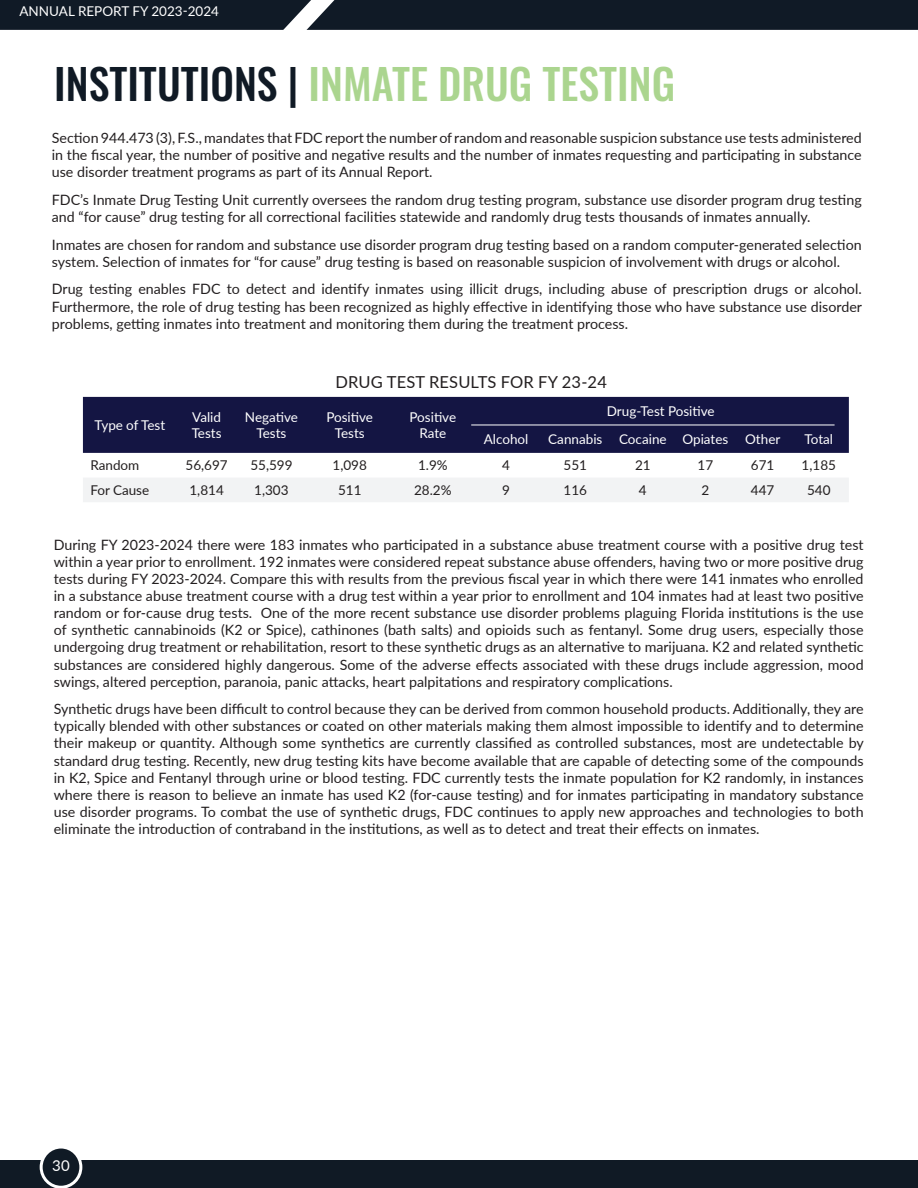
<style>
.page{position:relative;width:918px;height:1188px;background:#fff}
.page>*{position:absolute;margin:0;border:0;box-sizing:border-box;transform-origin:0 0}
.t1{font:500 42px "Oswald";color:#abd58f}
.H_Heading_1{font:16.5px "Lato";letter-spacing:.01em;color:#231f20}
.t2{font:15px "Lato";color:#fff}
.AR1819_Body{font:14.25px/17.1px "Lato";color:#231f20;text-align:justify}
.t3{font:13.5px/16.2px "Lato";color:#fff;text-align:center}
.Body{font:13.5px "Lato";color:#231f20}
.Body_-_Left_Column{font:13.5px "Lato";color:#231f20}
.s1{color:#101a25}
</style>
<div class="page">
<div style="left:0;top:0;width:918px;height:30px;background:#101a26"></div>
<div style="left:0;top:1161px;width:918px;height:27px;background:#101a25"></div>
<div style="left:41px;top:1147px;width:40px;height:40px;background:#101a25;border-radius:50%"></div>
<div style="left:40px;top:1146px;width:42px;height:42px;border:3px solid #fff;border-radius:50%"></div>
<div style="left:83px;top:397px;width:766px;height:56px;background:#141543"></div>
<div style="left:83px;top:478px;width:766px;height:24px;background:#f2f3f4"></div>
<hr style="left:471px;top:425px;width:364px;height:1px;background:#fff">
<p class="t3" style="left:20px;top:2px;width:201px">ANNUAL REPORT FY 2023-2024</p>
<p class="t1" style="left:54px;top:62px;width:622px"><span class="s1">INSTITUTIONS |</span> INMATE DRUG TESTING</p>
<p class="AR1819_Body" style="left:52px;top:129px;width:811px">Section 944.473 (3), F.S., mandates that FDC report the number of random and reasonable suspicion substance use tests administered in the fiscal year, the number of positive and negative results and the number of inmates requesting and participating in substance use disorder treatment programs as part of its Annual Report.</p>
<p class="AR1819_Body" style="left:52px;top:191px;width:811px">FDC’s Inmate Drug Testing Unit currently oversees the random drug testing program, substance use disorder program drug testing and “for cause” drug testing for all correctional facilities statewide and randomly drug tests thousands of inmates annually.</p>
<p class="AR1819_Body" style="left:52px;top:235px;width:811px">Inmates are chosen for random and substance use disorder program drug testing based on a random computer-generated selection system. Selection of inmates for “for cause” drug testing is based on reasonable suspicion of involvement with drugs or alcohol.</p>
<p class="AR1819_Body" style="left:52px;top:280px;width:812px">Drug testing enables FDC to detect and identify inmates using illicit drugs, including abuse of prescription drugs or alcohol.<br>Furthermore, the role of drug testing has been recognized as highly effective in identifying those who have substance use disorder problems, getting inmates into treatment and monitoring them during the treatment process.</p>
<p class="H_Heading_1" style="left:335px;top:370px;width:273px">DRUG TEST RESULTS FOR FY 23-24</p>
<p class="t3" style="left:95px;top:416px;width:72px">Type of Test</p>
<p class="t3" style="left:192px;top:408px;width:31px;text-align:left">Valid<br>Tests</p>
<p class="t3" style="left:245px;top:408px;width:55px">Negative<br>Tests</p>
<p class="t3" style="left:326px;top:408px;width:48px">Positive<br>Tests</p>
<p class="t3" style="left:410px;top:408px;width:48px">Positive<br>Rate</p>
<p class="t3" style="left:607px;top:402px;width:109px">Drug-Test Positive</p>
<p class="t3" style="left:484px;top:430px;width:46px">Alcohol</p>
<p class="t3" style="left:548px;top:430px;width:56px">Cannabis</p>
<p class="t3" style="left:619px;top:430px;width:49px">Cocaine</p>
<p class="t3" style="left:683px;top:430px;width:47px">Opiates</p>
<p class="t3" style="left:745px;top:430px;width:37px">Other</p>
<p class="t3" style="left:805px;top:430px;width:30px">Total</p>
<p class="Body_-_Left_Column" style="left:90px;top:455px;width:50px">Random</p>
<p class="Body" style="left:186px;top:455px;width:44px">56,697</p>
<p class="Body" style="left:250px;top:455px;width:44px">55,599</p>
<p class="Body" style="left:333px;top:455px;width:36px">1,098</p>
<p class="Body" style="left:418px;top:455px;width:31px">1.9%</p>
<p class="Body" style="left:502px;top:455px;width:9px">4</p>
<p class="Body" style="left:564px;top:455px;width:25px">551</p>
<p class="Body" style="left:635px;top:455px;width:17px">21</p>
<p class="Body" style="left:698px;top:455px;width:17px">17</p>
<p class="Body" style="left:751px;top:455px;width:25px">671</p>
<p class="Body" style="left:802px;top:455px;width:36px">1,185</p>
<p class="Body_-_Left_Column" style="left:90px;top:480px;width:60px">For Cause</p>
<p class="Body" style="left:189px;top:480px;width:36px">1,814</p>
<p class="Body" style="left:254px;top:480px;width:36px">1,303</p>
<p class="Body" style="left:338px;top:480px;width:25px">511</p>
<p class="Body" style="left:414px;top:480px;width:39px">28.2%</p>
<p class="Body" style="left:502px;top:480px;width:9px">9</p>
<p class="Body" style="left:564px;top:480px;width:25px">116</p>
<p class="Body" style="left:639px;top:480px;width:9px">4</p>
<p class="Body" style="left:702px;top:480px;width:9px">2</p>
<p class="Body" style="left:751px;top:480px;width:25px">447</p>
<p class="Body" style="left:807px;top:480px;width:25px">540</p>
<p class="AR1819_Body" style="left:54px;top:536px;width:811px">During FY 2023-2024 there were 183 inmates who participated in a substance abuse treatment course with a positive drug test within a year prior to enrollment. 192 inmates were considered repeat substance abuse offenders, having two or more positive drug tests during FY 2023-2024. Compare this with results from the previous fiscal year in which there were 141 inmates who enrolled in a substance abuse treatment course with a drug test within a year prior to enrollment and 104 inmates had at least two positive random or for-cause drug tests. One of the more recent substance use disorder problems plaguing Florida institutions is the use of synthetic cannabinoids (K2 or Spice), cathinones (bath salts) and opioids such as fentanyl. Some drug users, especially those undergoing drug treatment or rehabilitation, resort to these synthetic drugs as an alternative to marijuana. K2 and related synthetic substances are considered highly dangerous. Some of the adverse effects associated with these drugs include aggression, mood swings, altered perception, paranoia, panic attacks, heart palpitations and respiratory complications.</p>
<p class="AR1819_Body" style="left:54px;top:700px;width:812px">Synthetic drugs have been difficult to control because they can be derived from common household products. Additionally, they are typically blended with other substances or coated on other materials making them almost impossible to identify and to determine their makeup or quantity. Although some synthetics are currently classified as controlled substances, most are undetectable by standard drug testing. Recently, new drug testing kits have become available that are capable of detecting some of the compounds in K2, Spice and Fentanyl through urine or blood testing. FDC currently tests the inmate population for K2 randomly, in instances where there is reason to believe an inmate has used K2 (for-cause testing) and for inmates participating in mandatory substance use disorder programs. To combat the use of synthetic drugs, FDC continues to apply new approaches and technologies to both eliminate the introduction of contraband in the institutions, as well as to detect and treat their effects on inmates.</p>
<p class="t2" style="left:52px;top:1155px;width:19px">30</p>
</div>
